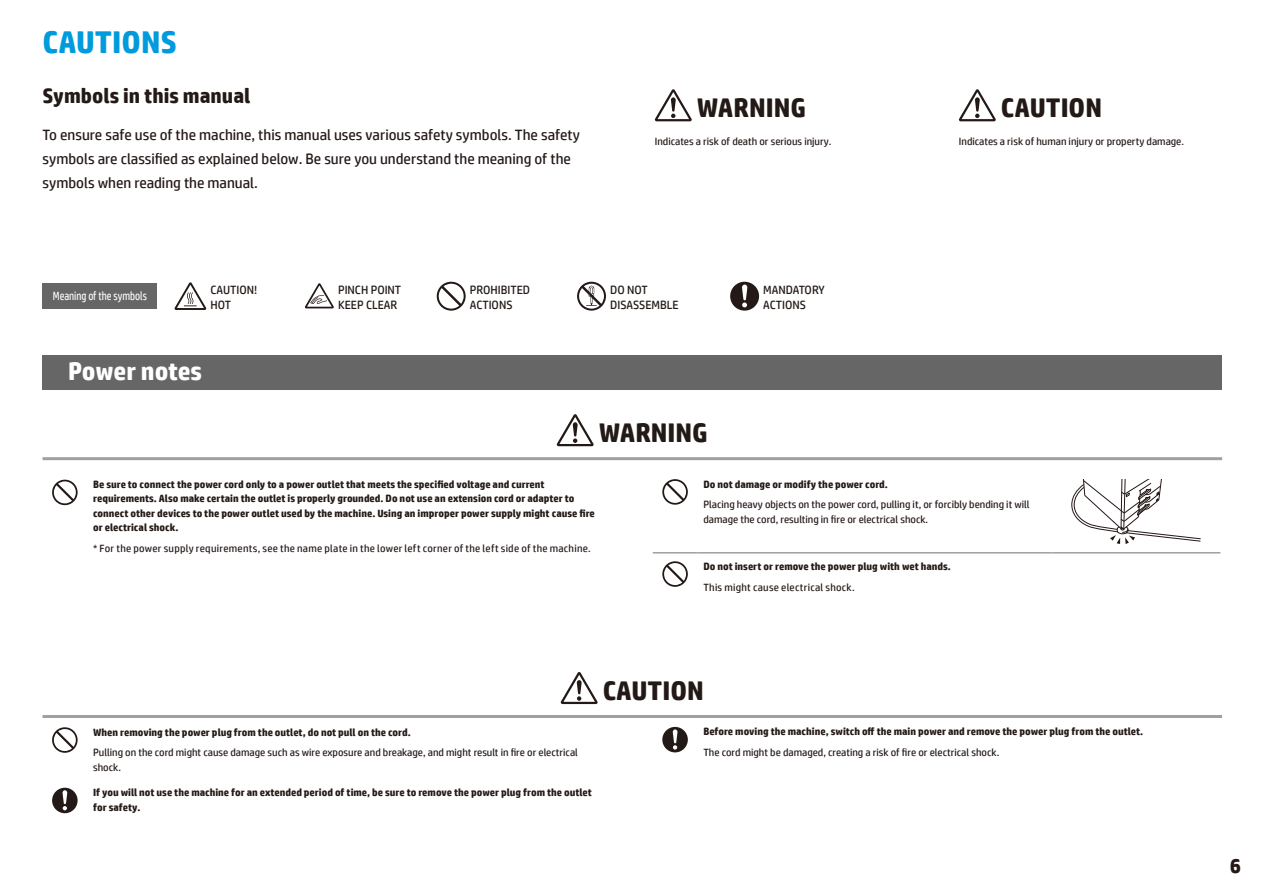
<style>
.page{position:relative;width:1263px;height:893px;background:#fff}
.page>*{position:absolute;margin:0;border:0;box-sizing:border-box;transform-origin:0 0}
.t1{font:700 31.5px "HP Simplified";color:#009bdd}
.t2{font:700 27px "HP Simplified";color:#231916}
.t3{font:700 25.5px "HP Simplified";letter-spacing:-.005em;color:#fff}
.t4{font:700 21px "HP Simplified";color:#231916}
.t5{font:15px/24px "HP Simplified";color:#231916}
.t6{font:12px/15px "HP Simplified";color:#231916}
.t7{font:12px "HP Simplified";color:#fff;scale:.8 1}
.t8{font:700 10.5px/14.2px "HP Simplified";color:#231916}
.t9{font:10.5px/14.2px "HP Simplified";color:#231916}
.t10{font:10.5px "HP Simplified";letter-spacing:.025em;color:#231916}
</style>
<div class="page">
<svg style="left:662px;top:727px;width:26px;height:25px"></svg>
<hr style="left:43px;top:715px;width:1179px;height:3px;background:#9fa0a0">
<svg style="left:561px;top:672px;width:37px;height:32px"></svg>
<svg style="left:52px;top:727px;width:26px;height:26px"></svg>
<svg style="left:52px;top:788px;width:26px;height:25px"></svg>
<div style="left:43px;top:355px;width:1179px;height:34px;background:#676666"></div>
<hr style="left:43px;top:457px;width:1179px;height:3px;background:#9fa0a0">
<svg style="left:557px;top:414px;width:37px;height:32px"></svg>
<svg style="left:52px;top:480px;width:26px;height:25px"></svg>
<hr style="left:653px;top:552px;width:44px;height:2px;background:#9fa0a0">
<hr style="left:697px;top:552px;width:355px;height:2px;background:#9fa0a0">
<hr style="left:1052px;top:552px;width:168px;height:2px;background:#9fa0a0">
<svg style="left:662px;top:479px;width:26px;height:26px"></svg>
<svg style="left:1071px;top:479px;width:130px;height:65px"></svg>
<svg style="left:662px;top:561px;width:26px;height:26px"></svg>
<div style="left:43px;top:283px;width:114px;height:26px;background:#676666"></div>
<svg style="left:175px;top:282px;width:31px;height:28px"></svg>
<svg style="left:305px;top:283px;width:29px;height:25px"></svg>
<svg style="left:437px;top:282px;width:29px;height:29px"></svg>
<svg style="left:577px;top:282px;width:29px;height:29px"></svg>
<svg style="left:730px;top:282px;width:29px;height:29px"></svg>
<svg style="left:655px;top:89px;width:37px;height:32px"></svg>
<svg style="left:959px;top:89px;width:37px;height:32px"></svg>
<h1 class="t1" style="left:43px;top:21px;width:136px">CAUTIONS</h1>
<h3 class="t4" style="left:43px;top:82px;width:209px">Symbols in this manual</h3>
<h3 class="t5" style="left:43px;top:122px;width:539px">To ensure safe use of the machine, this manual uses various safety symbols. The safety symbols are classified as explained below. Be sure you understand the meaning of the symbols when reading the manual.</h3>
<h2 class="t2" style="left:697px;top:90px;width:111px">WARNING</h2>
<p class="t9" style="left:655px;top:134px;width:178px">Indicates a risk of death or serious injury.</p>
<p class="t7" style="left:53px;top:288px;width:119px">Meaning of the symbols</p>
<p class="t6" style="left:210px;top:282px;width:48px">CAUTION!<br>HOT</p>
<p class="t6" style="left:338px;top:282px;width:65px">PINCH POINT<br>KEEP CLEAR</p>
<p class="t6" style="left:470px;top:282px;width:62px">PROHIBITED<br>ACTIONS</p>
<p class="t6" style="left:610px;top:282px;width:70px">DO NOT<br>DISASSEMBLE</p>
<p class="t6" style="left:763px;top:282px;width:63px">MANDATORY<br>ACTIONS</p>
<h3 class="t3" style="left:68px;top:355px;width:135px">Power notes</h3>
<h2 class="t2" style="left:599px;top:415px;width:111px">WARNING</h2>
<h2 class="t2" style="left:1001px;top:90px;width:103px">CAUTION</h2>
<p class="t9" style="left:959px;top:134px;width:227px">Indicates a risk of human injury or property damage.</p>
<p class="t8" style="left:93px;top:477px;width:503px">Be sure to connect the power cord only to a power outlet that meets the specified voltage and current requirements. Also make certain the outlet is properly grounded. Do not use an extension cord or adapter to connect other devices to the power outlet used by the machine. Using an improper power supply might cause fire or electrical shock.</p>
<p class="t10" style="left:93px;top:542px;width:499px">* For the power supply requirements, see the name plate in the lower left corner of the left side of the machine.</p>
<p class="t8" style="left:703px;top:477px;width:186px">Do not damage or modify the power cord.</p>
<p class="t9" style="left:703px;top:497px;width:328px">Placing heavy objects on the power cord, pulling it, or forcibly bending it will damage the cord, resulting in fire or electrical shock.</p>
<p class="t8" style="left:703px;top:559px;width:249px">Do not insert or remove the power plug with wet hands.</p>
<p class="t10" style="left:703px;top:581px;width:153px">This might cause electrical shock.</p>
<p class="t8" style="left:93px;top:725px;width:319px">When removing the power plug from the outlet, do not pull on the cord.</p>
<p class="t9" style="left:93px;top:745px;width:486px">Pulling on the cord might cause damage such as wire exposure and breakage, and might result in fire or electrical shock.</p>
<p class="t8" style="left:93px;top:785px;width:500px;line-height:15px">If you will not use the machine for an extended period of time, be sure to remove the power plug from the outlet for safety.</p>
<h2 class="t2" style="left:603px;top:673px;width:103px">CAUTION</h2>
<p class="t8" style="left:703px;top:725px;width:441px">Before moving the machine, switch off the main power and remove the power plug from the outlet.</p>
<p class="t9" style="left:703px;top:745px;width:297px">The cord might be damaged, creating a risk of fire or electrical shock.</p>
<h3 class="t4" style="left:1230px;top:851px;width:13px">6</h3>
</div>
